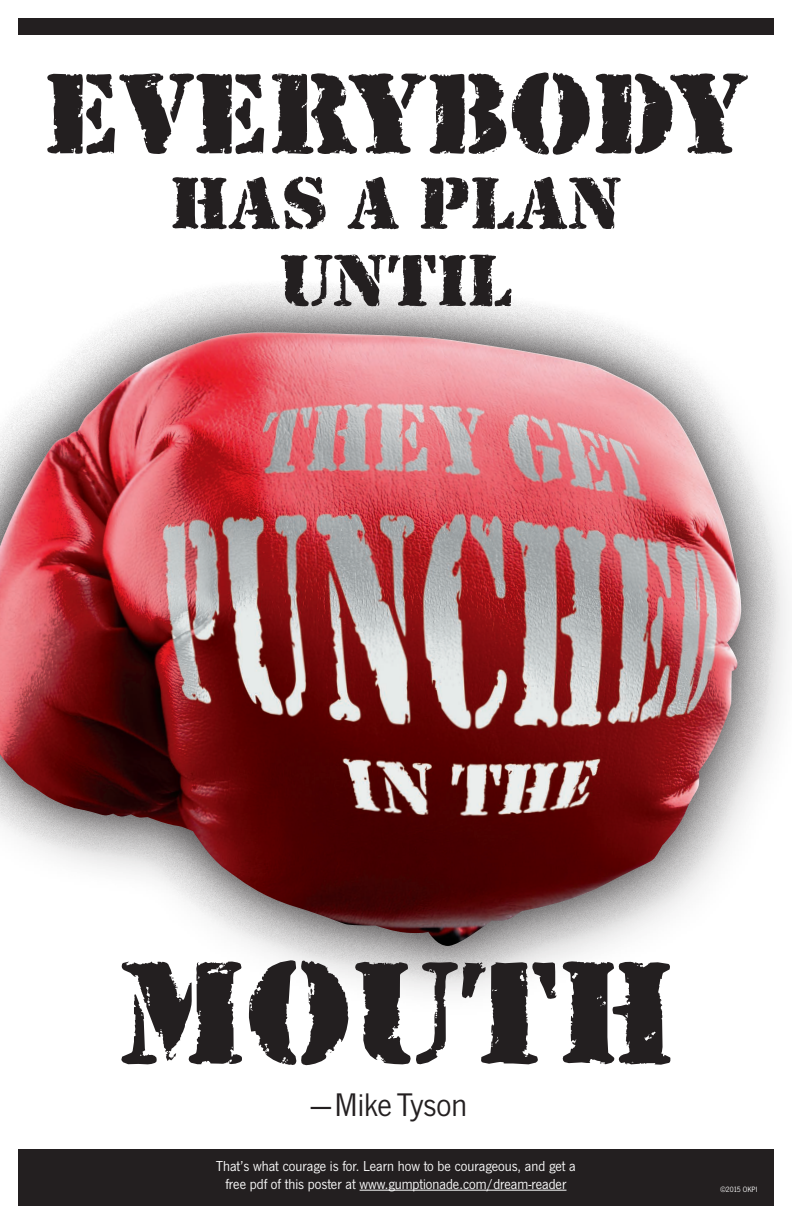
<style>
.page{position:relative;width:792px;height:1224px;background:#fff}
.page>*{position:absolute;margin:0;border:0;box-sizing:border-box;transform-origin:0 0}
.t1{font:153.5px "Rubber Stamp Plain";color:#231f20}
.t2{font:120.4px "Rubber Stamp Plain";color:#231f20}
.t3{font:77.3px/77.3px "Rubber Stamp Plain";color:#231f20;text-align:center}
.t4{font:33.9px "News Got T";color:#231f20}
.t5{font:15px/18px "News Got T";color:#fff;text-align:center}
.t6{font:8px "News Got T";color:#fff}
</style>
<div class="page">
<div style="left:0;top:279px;width:792px;height:740px;background:#231f20;opacity:.65"></div>
<img style="left:0;top:332px;width:742px;height:614px">
<div style="left:18px;top:18px;width:756px;height:17px;background:#231f20"></div>
<div style="left:18px;top:1150px;width:756px;height:56px;background:#231f20"></div>
<hr style="left:360px;top:1190px;width:206px;height:1px;background:#fff">
<h2 class="t2" style="left:44px;top:42px;width:705px">EVERYBODY</h2>
<h3 class="t3" style="left:171px;top:164px;width:453px">HAS A PLAN<br>UNTIL</h3>
<h1 class="t1" style="left:120px;top:921px;width:555px">MOUTH</h1>
<h3 class="t4" style="left:311px;top:1086px;width:158px">—Mike Tyson</h3>
<p class="t5" style="left:216px;top:1156px;width:361px">That’s what courage is for. Learn how to be courageous, and get a free pdf of this poster at www.gumptionade.com/dream-reader</p>
<p class="t6" style="left:720px;top:1185px;width:39px">©2015 OKPI</p>
</div>
